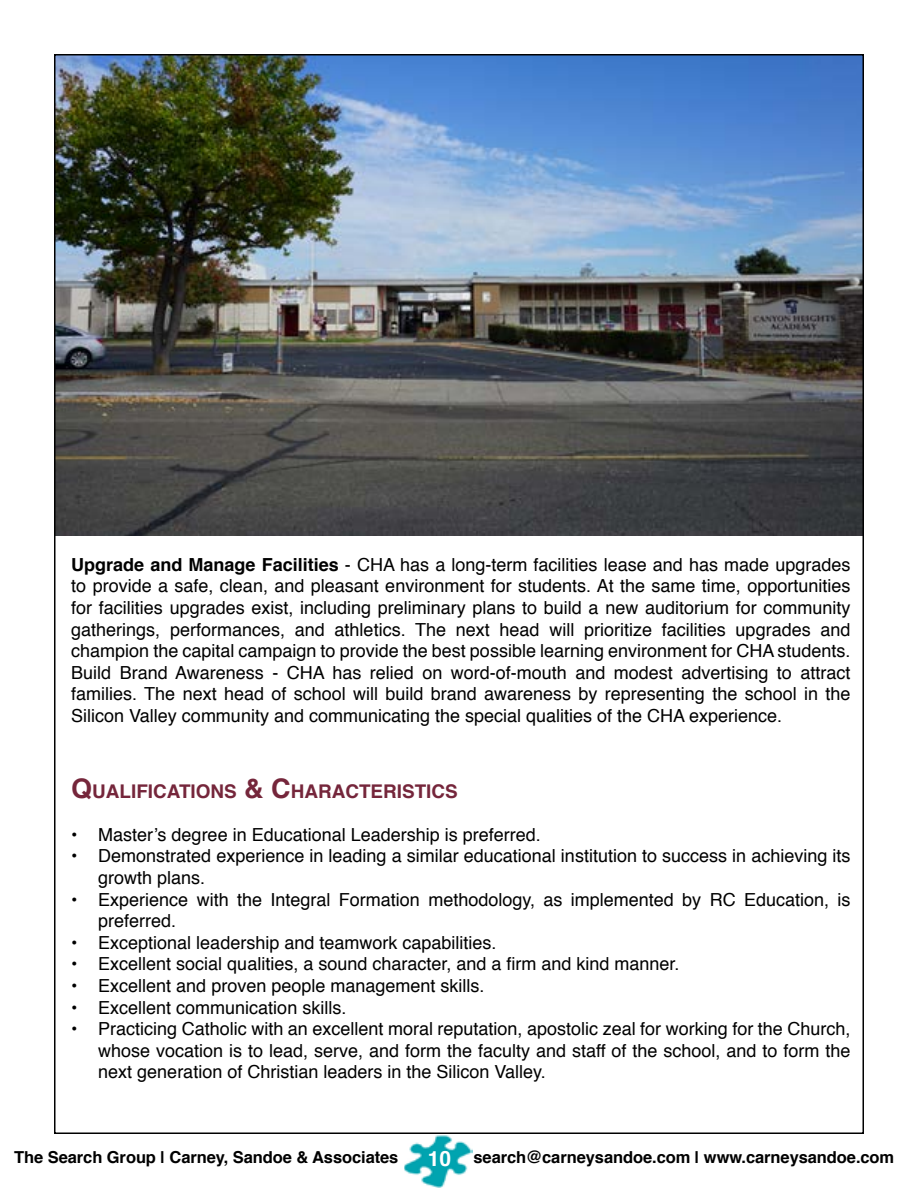
<style>
.page{position:relative;width:918px;height:1188px;background:#fff}
.page>*{position:absolute;margin:0;border:0;box-sizing:border-box;transform-origin:0 0}
.t1{font:700 18.9px "Helvetica";color:#75263b}
.t2{font:18px/21.6px "Helvetica";color:#000;text-align:justify}
.t3{font:700 16.5px "Helvetica";letter-spacing:-.005em;color:#000}
.s1{font-weight:700}
.s2{font-size:27px}
.s3{font-size:21px;color:#fff}
</style>
<div class="page">
<img style="left:405px;top:1135px;width:68px;height:53px">
<img style="left:57px;top:57px;width:804px;height:478px">
<p class="t2" style="left:71px;top:554px;width:781px"><span class="s1">Upgrade and Manage Facilities</span> - CHA has a long-term facilities lease and has made upgrades to provide a safe, clean, and pleasant environment for students. At the same time, opportunities for facilities upgrades exist, including preliminary plans to build a new auditorium for community gatherings, performances, and athletics. The next head will prioritize facilities upgrades and champion the capital campaign to provide the best possible learning environment for CHA students.<br>Build Brand Awareness - CHA has relied on word-of-mouth and modest advertising to attract families. The next head of school will build brand awareness by representing the school in the Silicon Valley community and communicating the special qualities of the CHA experience.</p>
<p class="t1" style="left:71px;top:776px;width:388px"><span class="s2">Q</span>UALIFICATIONS <span class="s2">&amp; C</span>HARACTERISTICS</p>
<p class="t2" style="left:71px;top:824px;width:471px">• Master’s degree in Educational Leadership is preferred.</p>
<p class="t2" style="left:98px;top:846px;width:754px;text-indent:-27px">• Demonstrated experience in leading a similar educational institution to success in achieving its growth plans.</p>
<p class="t2" style="left:98px;top:889px;width:754px;text-indent:-27px">• Experience with the Integral Formation methodology, as implemented by RC Education, is preferred.</p>
<p class="t2" style="left:71px;top:932px;width:427px">• Exceptional leadership and teamwork capabilities.</p>
<p class="t2" style="left:71px;top:954px;width:610px">• Excellent social qualities, a sound character, and a firm and kind manner.</p>
<p class="t2" style="left:71px;top:975px;width:415px">• Excellent and proven people management skills.</p>
<p class="t2" style="left:71px;top:997px;width:277px">• Excellent communication skills.</p>
<p class="t2" style="left:98px;top:1019px;width:754px;text-indent:-27px">• Practicing Catholic with an excellent moral reputation, apostolic zeal for working for the Church, whose vocation is to lead, serve, and form the faculty and staff of the school, and to form the next generation of Christian leaders in the Silicon Valley.</p>
<p class="t3" style="left:14px;top:1144px;width:386px">The Search Group | Carney, Sandoe &amp; Associates</p>
<p class="t3" style="left:428px;top:1144px;width:468px"><span class="s3">10</span> search@carneysandoe.com | www.carneysandoe.com</p>
</div>
